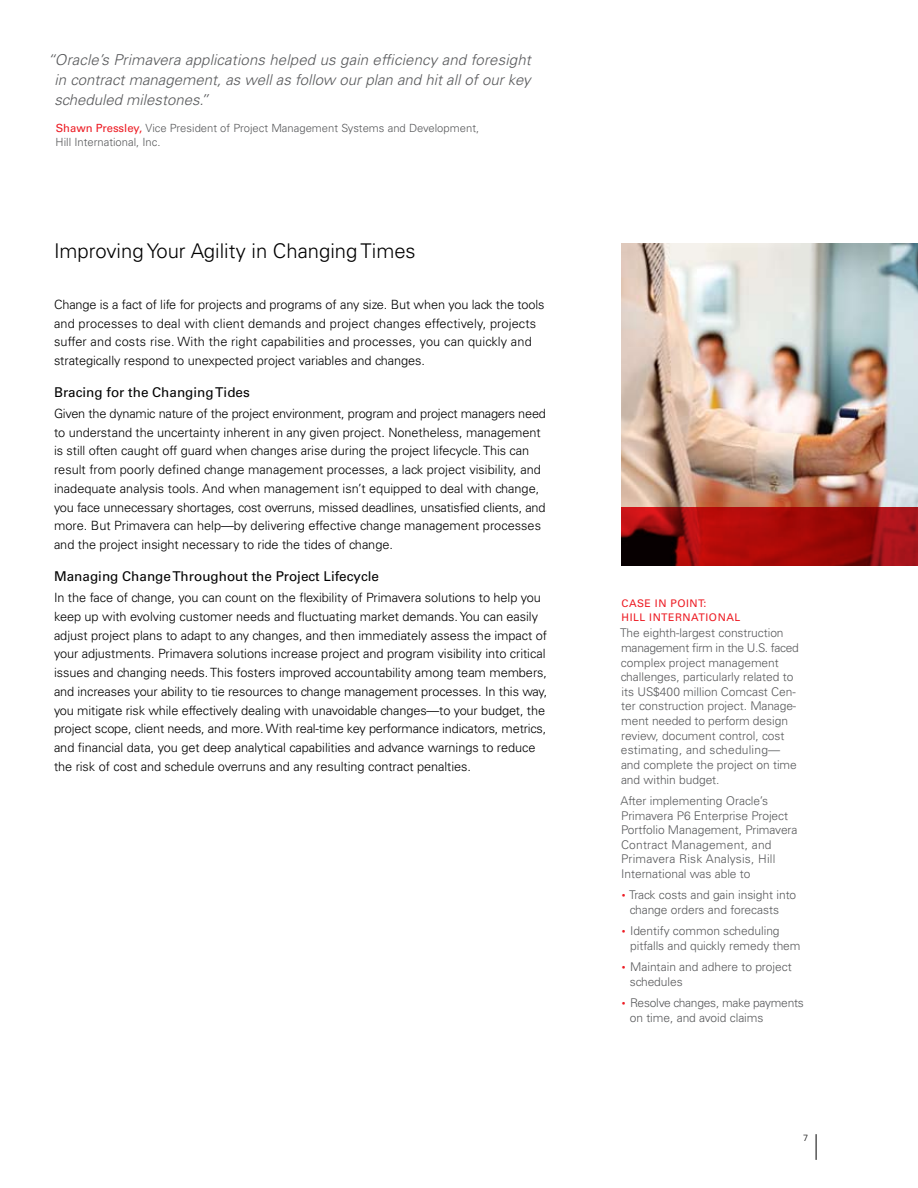
<style>
.page{position:relative;width:918px;height:1188px;background:#fff}
.page>*{position:absolute;margin:0;border:0;box-sizing:border-box;transform-origin:0 0}
.t1{font:300 20.25px "Univers LT Std";color:#000}
.t2{font:italic 300 15px/20.2px "Univers LT Std";color:#58595b;text-align:justify}
.t3{font:13.5px "Univers LT Std";color:#000}
.t4{font:300 12.75px/18.8px "Univers LT Std";letter-spacing:-.005em;color:#000}
.t5{font:300 12px/14.7px "Univers LT Std";letter-spacing:-.005em;color:#58595b}
.t6{font:300 11.25px/13.5px "Univers LT Std";color:#58595b}
.t7{font:10.5px/14.2px "Univers LT Std";letter-spacing:.05em;color:#ed1c24}
.t8{font:300 9px "Univers LT Std";color:#000}
.s1{font-weight:400;color:#ed1c24}
.s2{font-size:7.5px;color:#ed1c24}
</style>
<div class="page">
<svg style="left:816px;top:1134px;width:1px;height:26px"></svg>
<img style="left:621px;top:243px;width:297px;height:265px">
<svg style="left:621px;top:508px;width:297px;height:58px"></svg>
<p class="t2" style="left:54px;top:50px;width:478px;text-indent:-7px">“Oracle’s Primavera applications helped us gain efficiency and foresight in contract management, as well as follow our plan and hit all of our key scheduled milestones.”</p>
<p class="t6" style="left:56px;top:122px;width:425px"><span class="s1">shawn Pressley,</span> Vice President of Project Management Systems and Development,<br>Hill International, Inc.</p>
<h1 class="t1" style="left:54px;top:239px;width:363px">Improving Your Agility in Changing Times</h1>
<p class="t4" style="left:54px;top:295px;width:492px">Change is a fact of life for projects and programs of any size. But when you lack the tools and processes to deal with client demands and project changes effectively, projects suffer and costs rise. With the right capabilities and processes, you can quickly and strategically respond to unexpected project variables and changes.</p>
<p class="t3" style="left:54px;top:384px;width:197px">Bracing for the changing tides</p>
<p class="t4" style="left:54px;top:404px;width:493px">Given the dynamic nature of the project environment, program and project managers need to understand the uncertainty inherent in any given project. Nonetheless, management is still often caught off guard when changes arise during the project lifecycle. This can result from poorly defined change management processes, a lack project visibility, and inadequate analysis tools. And when management isn’t equipped to deal with change, you face unnecessary shortages, cost overruns, missed deadlines, unsatisfied clients, and more. But Primavera can help—by delivering effective change management processes and the project insight necessary to ride the tides of change.</p>
<p class="t3" style="left:54px;top:568px;width:327px">managing change throughout the Project lifecycle</p>
<p class="t4" style="left:54px;top:588px;width:495px">In the face of change, you can count on the flexibility of Primavera solutions to help you keep up with evolving customer needs and fluctuating market demands. You can easily adjust project plans to adapt to any changes, and then immediately assess the impact of your adjustments. Primavera solutions increase project and program visibility into critical issues and changing needs. This fosters improved accountability among team members, and increases your ability to tie resources to change management processes. In this way, you mitigate risk while effectively dealing with unavoidable changes—to your budget, the project scope, client needs, and more. With real-time key performance indicators, metrics, and financial data, you get deep analytical capabilities and advance warnings to reduce the risk of cost and schedule overruns and any resulting contract penalties.</p>
<p class="t7" style="left:622px;top:596px;width:120px">case in Point:<br>Hill international</p>
<p class="t5" style="left:620px;top:626px;width:180px">The eighth-largest construction management firm in the U.S. faced complex project management challenges, particularly related to its US$400 million Comcast Cen&shy;ter construction project. Manage&shy;ment needed to perform design review, document control, cost estimating, and scheduling— and complete the project on time and within budget.</p>
<p class="t5" style="left:621px;top:793px;width:178px">After implementing Oracle’s<br>Primavera P6 Enterprise Project<br>Portfolio Management, Primavera<br>Contract Management, and<br>Primavera Risk Analysis, Hill<br>International was able to</p>
<p class="t5" style="left:630px;top:888px;width:168px;text-indent:-8px"><span class="s2">•</span> Track costs and gain insight into change orders and forecasts</p>
<p class="t5" style="left:630px;top:924px;width:172px;text-indent:-8px"><span class="s2">•</span> Identify common scheduling pitfalls and quickly remedy them</p>
<p class="t5" style="left:630px;top:960px;width:163px;text-indent:-8px"><span class="s2">•</span> Maintain and adhere to project schedules</p>
<p class="t5" style="left:630px;top:996px;width:176px;text-indent:-8px"><span class="s2">•</span> Resolve changes, make payments on time, and avoid claims</p>
<p class="t8" style="left:803px;top:1132px;width:7px">7</p>
</div>
